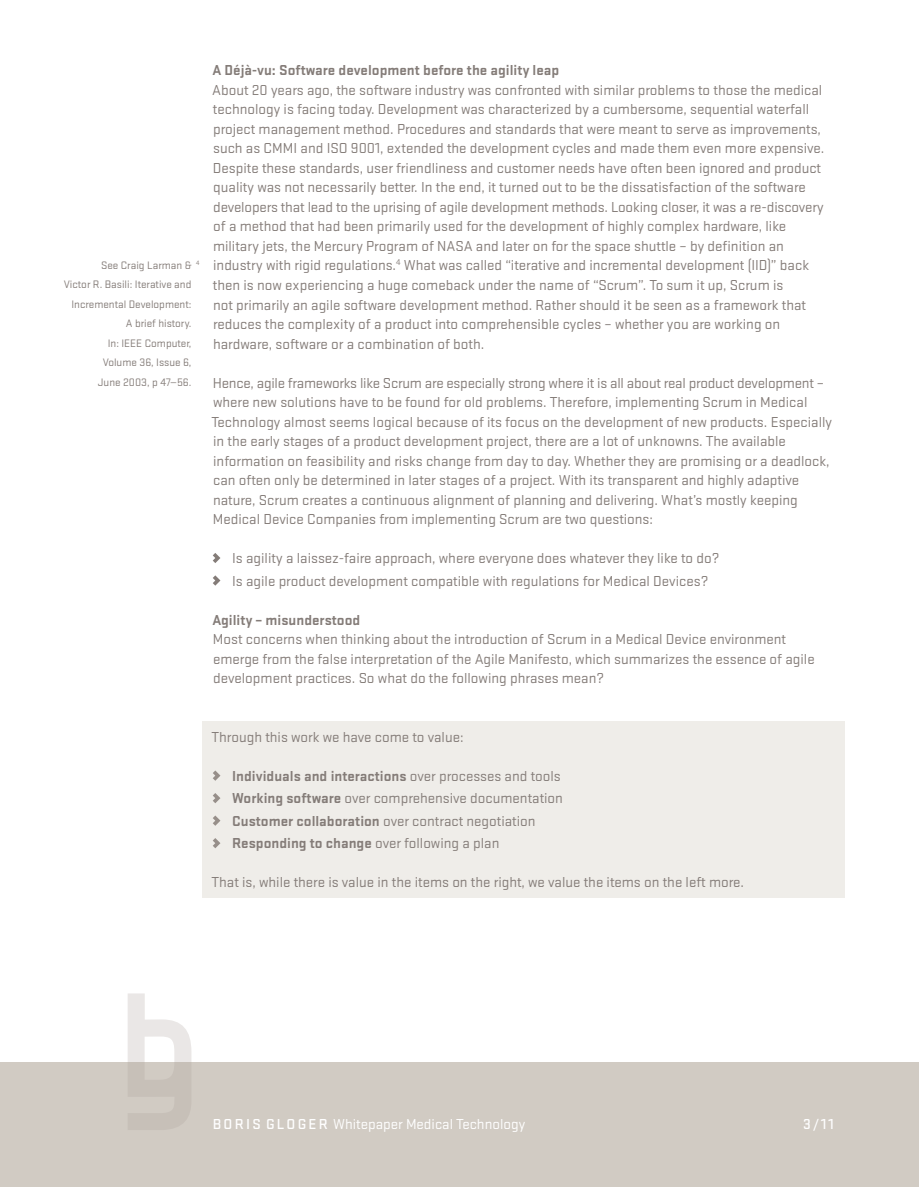
<style>
.page{position:relative;width:919px;height:1187px;background:#fff}
.page>*{position:absolute;margin:0;border:0;box-sizing:border-box;transform-origin:0 0}
.t1{font:15px/19.5px "Stratum 2";color:#847c78}
.t2{font:700 15px "Stratum 2";color:#847c78}
.t3{font:15px "Stratum 2";color:#fff}
.t4{font:500 15px "Stratum 2";color:#fff}
.t5{font:11.25px/19.5px "Stratum 2";color:#847c78;text-align:right}
.t6{font:6.6px "Stratum 2";color:#847c78}
.s1{font-weight:700}
.s2{font-weight:500}
</style>
<div class="page">
<div style="left:0;top:1062px;width:918px;height:124px;background:#d1cbc3"></div>
<div style="left:202px;top:721px;width:642px;height:176px;background:#efede9"></div>
<svg style="left:213px;top:553px;width:7px;height:10px"></svg>
<svg style="left:213px;top:575px;width:7px;height:10px"></svg>
<svg style="left:213px;top:770px;width:7px;height:10px"></svg>
<svg style="left:213px;top:793px;width:7px;height:10px"></svg>
<svg style="left:213px;top:815px;width:7px;height:10px"></svg>
<svg style="left:213px;top:838px;width:7px;height:10px"></svg>
<svg style="left:128px;top:993px;width:63px;height:136px"></svg>
<p class="t5" style="left:64px;top:255px;width:129px">See Craig Larman &amp;<br>Victor R. Basili: Iterative and<br>Incremental Development:<br>A brief history.<br>In: IEEE Computer,<br>Volume 36, Issue 6,<br>June 2003, p 47—56.</p>
<p class="t6" style="left:196px;top:258px;width:5px">4</p>
<p class="t2" style="left:212px;top:60px;width:348px">A Déjà-vu: Software development before the agility leap</p>
<p class="t1" style="left:212px;top:79px;width:613px">About 20 years ago, the software industry was confronted with similar problems to those the medical technology is facing today. Development was characterized by a cumbersome, sequential waterfall project management method. Procedures and standards that were meant to serve as improvements, such as CMMI and ISO 9001, extended the development cycles and made them even more expensive.<br>Despite these standards, user friendliness and customer needs have often been ignored and product quality was not necessarily better. In the end, it turned out to be the dissatisfaction of the software developers that lead to the uprising of agile development methods. Looking closer, it was a re-discovery of a method that had been primarily used for the development of highly complex hardware, like military jets, the Mercury Program of NASA and later on for the space shuttle – by definition an industry with rigid regulations.<sup>4</sup> What was called “iterative and incremental development (IID)” back then is now experiencing a huge comeback under the name of “Scrum”. To sum it up, Scrum is<br>not primarily an agile software development method. Rather should it be seen as a framework that reduces the complexity of a product into comprehensible cycles – whether you are working on hardware, software or a combination of both.</p>
<p class="t1" style="left:211px;top:372px;width:622px">Hence, agile frameworks like Scrum are especially strong where it is all about real product development – where new solutions have to be found for old problems. Therefore, implementing Scrum in Medical Technology almost seems logical because of its focus on the development of new products. Especially in the early stages of a product development project, there are a lot of unknowns. The available information on feasibility and risks change from day to day. Whether they are promising or a deadlock, can often only be determined in later stages of a project. With its transparent and highly adaptive nature, Scrum creates a continuous alignment of planning and delivering. What’s mostly keeping Medical Device Companies from implementing Scrum are two questions:</p>
<p class="t1" style="left:232px;top:546px;width:488px;line-height:22.5px">Is agility a laissez-faire approach, where everyone does whatever they like to do?<br>Is agile product development compatible with regulations for Medical Devices?</p>
<p class="t2" style="left:212px;top:609px;width:149px">Agility – misunderstood</p>
<p class="t1" style="left:213px;top:628px;width:603px">Most concerns when thinking about the introduction of Scrum in a Medical Device environment emerge from the false interpretation of the Agile Manifesto, which summarizes the essence of agile development practices. So what do the following phrases mean?</p>
<p class="t1" style="left:211px;top:726px;width:253px">Through this work we have come to value:</p>
<p class="t1" style="left:232px;top:763px;width:332px;line-height:22.5px"><span class="s1">Individuals and interactions</span> over processes and tools <span class="s1">Working software</span> over comprehensive documentation <span class="s1">Customer collaboration</span> over contract negotiation <span class="s1">Responding to change</span> over following a plan</p>
<p class="t1" style="left:211px;top:871px;width:534px">That is, while there is value in the items on the right, we value the items on the left more.</p>
<p class="t3" style="left:213px;top:1114px;width:314px"><span class="s2">BORIS GLOGER</span> Whitepaper Medical Technology</p>
<p class="t4" style="left:803px;top:1114px;width:32px">3/11</p>
</div>
